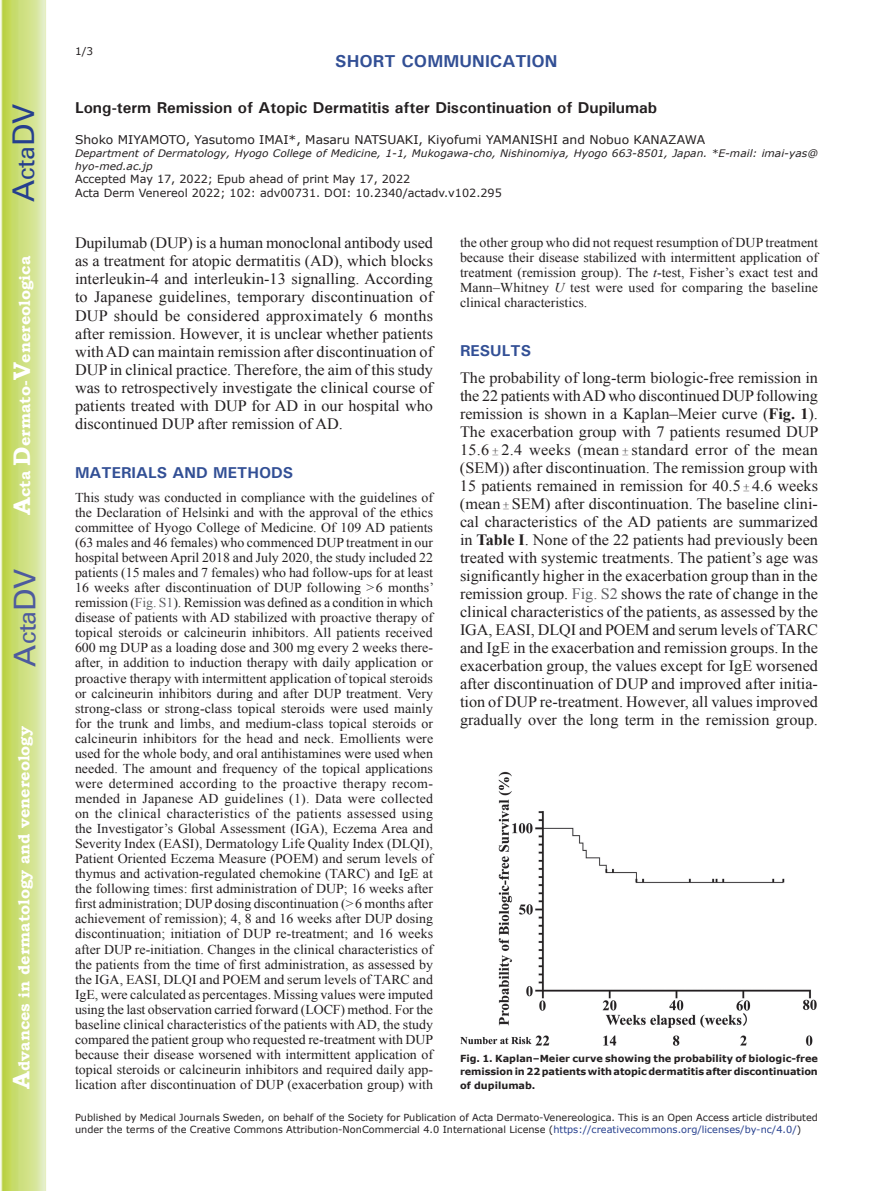
<style>
.page{position:relative;width:893px;height:1191px;background:#fff}
.page>*{position:absolute;margin:0;border:0;box-sizing:border-box;transform-origin:0 0}
.t1{font:30px "Univers";color:#4d5a9e}
.t2{font:30px "Univers";color:#253f8e}
.t3{font:700 17.25px "Univers";color:#324f95}
.t4{font:15.75px/18px "Times New Roman";color:#231f20;text-align:justify}
.t5{font:700 15.75px "Univers";color:#231f20}
.t6{font:700 15.75px "Bookman Old Style";color:#fff}
.t7{font:700 15.75px "Univers";color:#324f95}
.t8{font:13.5px/15px "Times New Roman";color:#231f20}
.t9{font:12px "Verdana";color:#231f20}
.t10{font:11.25px/13.5px "Verdana";color:#231f20}
.t11{font:10.5px "Verdana";color:#231f20}
.t12{font:italic 10.35px/12.8px "Verdana";color:#231f20}
.t13{font:9.75px/12px "Verdana";color:#231f20}
.t14{font:700 9.75px/13.5px "Verdana";letter-spacing:-.005em;color:#231f20;text-align:justify}
.s1{font-size:24px}
.s2{color:#636366}
.s3{font-style:italic}
.s4{font-weight:700}
.s5{font-family:"Perpetua";font-size:10.5px}
.s6{color:#253f8e}
</style>
<div class="page">
<svg style="left:1px;top:0;width:45px;height:1191px;background:#cfe084"></svg>
<img style="left:460px;top:771px;width:357px;height:275px">
<h1 class="t2" style="left:6px;top:202px;width:100px;rotate:-90deg">A<span class="s1">cta</span>DV</h1>
<p class="t6" style="left:15px;top:515px;width:260px;rotate:-90deg"><span class="s1">A</span>cta <span class="s1">D</span>ermato-<span class="s1">V</span>enereologica</p>
<h1 class="t1" style="left:7px;top:666px;width:100px;rotate:-90deg">A<span class="s1">cta</span>DV</h1>
<p class="t6" style="left:15px;top:1088px;width:364px;rotate:-90deg"><span class="s1">A</span>dvances in dermatology and venereology</p>
<p class="t11" style="left:75px;top:44px;width:20px">1/3</p>
<p class="t3" style="left:335px;top:50px;width:224px">SHORT COMMUNICATION</p>
<p class="t5" style="left:75px;top:97px;width:584px">Long-term Remission of Atopic Dermatitis after Discontinuation of Dupilumab</p>
<p class="t9" style="left:75px;top:132px;width:632px">Shoko MIYAMOTO, Yasutomo IMAI*, Masaru NATSUAKI, Kiyofumi YAMANISHI and Nobuo KANAZAWA</p>
<p class="t12" style="left:75px;top:147px;width:745px">Department of Dermatology, Hyogo College of Medicine, 1-1, Mukogawa-cho, Nishinomiya, Hyogo 663-8501, Japan. *E-mail: imai-yas@ hyo-med.ac.jp</p>
<p class="t10" style="left:75px;top:173px;width:428px">Accepted May 17, 2022; Epub ahead of print May 17, 2022<br>Acta Derm Venereol 2022; 102: adv00731. DOI: 10.2340/actadv.v102.295</p>
<p class="t4" style="left:75px;top:234px;width:360px">Dupilumab (DUP) is a human monoclonal antibody used as a treatment for atopic dermatitis (AD), which blocks interleukin-4 and interleukin-13 signalling. According to Japanese guidelines, temporary discontinuation of DUP should be considered approximately 6 months after remission. However, it is unclear whether patients with AD can maintain remission after discontinuation of DUP in clinical practice. Therefore, the aim of this study was to retrospectively investigate the clinical course of patients treated with DUP for AD in our hospital who discontinued DUP after remission of AD.</p>
<p class="t7" style="left:75px;top:462px;width:220px">MATERIALS AND METHODS</p>
<p class="t8" style="left:75px;top:489px;width:360px">This study was conducted in compliance with the guidelines of the Declaration of Helsinki and with the approval of the ethics committee of Hyogo College of Medicine. Of 109 AD patients (63 males and 46 females) who commenced DUP treatment in our hospital between April 2018 and July 2020, the study included 22 patients (15 males and 7 females) who had follow-ups for at least 16 weeks after discontinuation of DUP following &gt;6 months’ remission (<span class="s2">Fig. S1</span>). Remission was defined as a condition in which disease of patients with AD stabilized with proactive therapy of topical steroids or calcineurin inhibitors. All patients received 600 mg DUP as a loading dose and 300 mg every 2 weeks there&shy;after, in addition to induction therapy with daily application or proactive therapy with intermittent application of topical steroids or calcineurin inhibitors during and after DUP treatment. Very strong-class or strong-class topical steroids were used mainly for the trunk and limbs, and medium-class topical steroids or calcineurin inhibitors for the head and neck. Emollients were used for the whole body, and oral antihistamines were used when needed. The amount and frequency of the topical applications were determined according to the proactive therapy recom&shy;mended in Japanese AD guidelines (1). Data were collected on the clinical characteristics of the patients assessed using the Investigator’s Global Assessment (IGA), Eczema Area and Severity Index (EASI), Dermatology Life Quality Index (DLQI), Patient Oriented Eczema Measure (POEM) and serum levels of thymus and activation-regulated chemokine (TARC) and IgE at the following times: first administration of DUP; 16 weeks after first administration; DUP dosing discontinuation (&gt;6 months after achievement of remission); 4, 8 and 16 weeks after DUP dosing discontinuation; initiation of DUP re-treatment; and 16 weeks after DUP re-initiation. Changes in the clinical characteristics of the patients from the time of first administration, as assessed by the IGA, EASI, DLQI and POEM and serum levels of TARC and IgE, were calculated as percentages. Missing values were imputed using the last observation carried forward (LOCF) method. For the baseline clinical characteristics of the patients with AD, the study compared the patient group who requested re-treatment with DUP because their disease worsened with intermittent application of topical steroids or calcineurin inhibitors and required daily app&shy;lication after discontinuation of DUP (exacerbation group) with</p>
<p class="t8" style="left:460px;top:234px;width:360px;text-align:justify">the other group who did not request resumption of DUP treatment because their disease stabilized with intermittent application of treatment (remission group). The <span class="s3">t</span>-test, Fisher’s exact test and Mann–Whitney <span class="s3">U</span> test were used for comparing the baseline clinical characteristics.</p>
<p class="t7" style="left:460px;top:340px;width:73px">RESULTS</p>
<p class="t4" style="left:460px;top:368px;width:360px">The probability of long-term biologic-free remission in the 22 patients with AD who discontinued DUP following remission is shown in a Kaplan–Meier curve (<span class="s4">Fig. 1</span>).<br>The exacerbation group with 7 patients resumed DUP 15.6 <span class="s5">±</span> 2.4 weeks (mean <span class="s5">±</span> standard error of the mean (SEM)) after discontinuation. The remission group with 15 patients remained in remission for 40.5 <span class="s5">±</span> 4.6 weeks (mean <span class="s5">±</span> SEM) after discontinuation. The baseline clini&shy;cal characteristics of the AD patients are summarized in <span class="s4">Table I</span>. None of the 22 patients had previously been treated with systemic treatments. The patient’s age was significantly higher in the exacerbation group than in the remission group. <span class="s2">Fig. S2</span> shows the rate of change in the clinical characteristics of the patients, as assessed by the IGA, EASI, DLQI and POEM and serum levels of TARC and IgE in the exacerbation and remission groups. In the exacerbation group, the values except for IgE worsened after discontinuation of DUP and improved after initia&shy;tion of DUP re-treatment. However, all values improved gradually over the long term in the remission group.</p>
<p class="t14" style="left:460px;top:1051px;width:359px">Fig. 1. Kaplan–Meier curve showing the probability of biologic-free remission in 22 patients with atopic dermatitis after discontinuation of dupilumab.</p>
<p class="t13" style="left:75px;top:1111px;width:744px">Published by Medical Journals Sweden, on behalf of the Society for Publication of Acta Dermato-Venereologica. This is an Open Access article distributed under the terms of the Creative Commons Attribution-NonCommercial 4.0 International License (<span class="s6">https://creativecommons.org/licenses/by-nc/4.0/</span>)</p>
</div>
